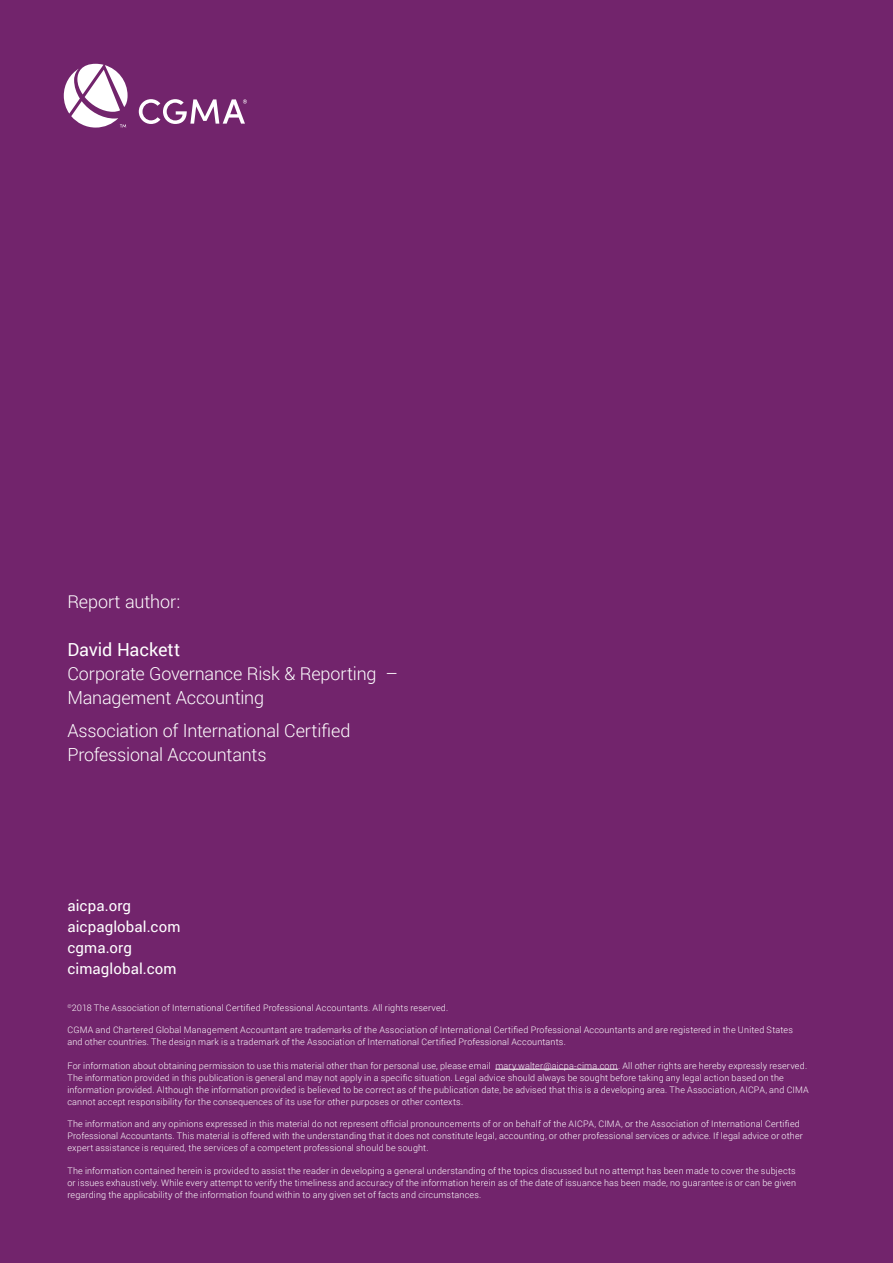
<style>
.page{position:relative;width:893px;height:1263px;background:#72246c}
.page>*{position:absolute;margin:0;border:0;box-sizing:border-box;transform-origin:0 0}
.t1{font:300 18px/24px "Roboto";letter-spacing:-.01em;color:#fff}
.t2{font:18px "Roboto";color:#fff}
.t3{font:15px/21px "Roboto";letter-spacing:.005em;color:#fff}
.t4{font:300 9px/12px "Roboto";letter-spacing:.02em;color:#fff}
</style>
<div class="page">
<svg style="left:139px;top:99px;width:108px;height:25px"></svg>
<svg style="left:64px;top:64px;width:64px;height:64px"></svg>
<hr style="left:495px;top:1069px;width:123px;height:1px;background:#fff">
<h1 class="t1" style="left:67px;top:589px;width:114px">Report author:</h1>
<h1 class="t2" style="left:67px;top:637px;width:114px">David Hackett</h1>
<h1 class="t1" style="left:67px;top:661px;width:332px">Corporate Governance Risk &amp; Reporting –<br>Management Accounting</h1>
<h1 class="t1" style="left:67px;top:717px;width:284px">Association of International Certified<br>Professional Accountants</h1>
<h2 class="t3" style="left:67px;top:895px;width:115px">aicpa.org aicpaglobal.com cgma.org cimaglobal.com</h2>
<p class="t4" style="left:67px;top:1001px;width:382px"><sup>©</sup>2018 The Association of International Certified Professional Accountants. All rights reserved.</p>
<p class="t4" style="left:67px;top:1024px;width:727px">CGMA and Chartered Global Management Accountant are trademarks of the Association of International Certified Professional Accountants and are registered in the United States and other countries. The design mark is a trademark of the Association of International Certified Professional Accountants.</p>
<p class="t4" style="left:67px;top:1059px;width:743px">For information about obtaining permission to use this material other than for personal use, please email mary.walter@aicpa-cima.com. All other rights are hereby expressly reserved.<br>The information provided in this publication is general and may not apply in a specific situation. Legal advice should always be sought before taking any legal action based on the information provided. Although the information provided is believed to be correct as of the publication date, be advised that this is a developing area. The Association, AICPA, and CIMA cannot accept responsibility for the consequences of its use for other purposes or other contexts.</p>
<p class="t4" style="left:67px;top:1118px;width:737px">The information and any opinions expressed in this material do not represent official pronouncements of or on behalf of the AICPA, CIMA, or the Association of International Certified<br>Professional Accountants. This material is offered with the understanding that it does not constitute legal, accounting, or other professional services or advice. If legal advice or other expert assistance is required, the services of a competent professional should be sought.</p>
<p class="t4" style="left:67px;top:1165px;width:730px;text-align:justify">The information contained herein is provided to assist the reader in developing a general understanding of the topics discussed but no attempt has been made to cover the subjects or issues exhaustively. While every attempt to verify the timeliness and accuracy of the information herein as of the date of issuance has been made, no guarantee is or can be given regarding the applicability of the information found within to any given set of facts and circumstances.</p>
</div>
